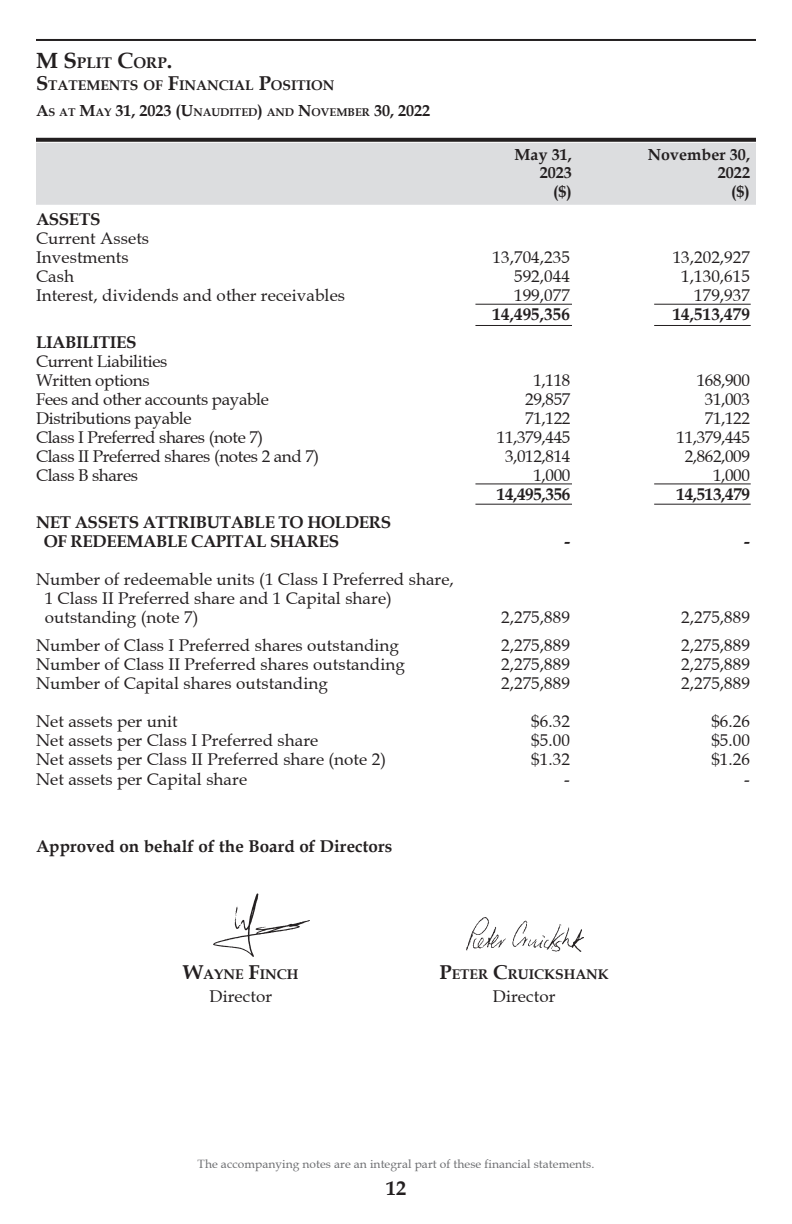
<style>
.page{position:relative;width:792px;height:1224px;background:#fff}
.page>*{position:absolute;margin:0;border:0;box-sizing:border-box;transform-origin:0 0}
.t1{font:700 20px "Book Antiqua";color:#231f20}
._05a__Financial_Body{font:17px/19px "Book Antiqua";letter-spacing:.005em;color:#231f20}
._05a__Financial_Body-2{font:17px "Book Antiqua";letter-spacing:-.02em;color:#231f20}
._05a__Financial_Body-3{font:700 17px/19px "Book Antiqua";letter-spacing:-.02em;color:#231f20}
._05a__Financial_Body-4{font:700 17px "Book Antiqua";letter-spacing:.005em;color:#231f20}
._07__Body_Text__just{font:17px "Book Antiqua";letter-spacing:.005em;color:#231f20}
._04b__Year_Banner_-3{font:700 16px "Book Antiqua";letter-spacing:.005em;color:#231f20}
._02__Header{font:700 15.4px "Book Antiqua";color:#231f20}
._02a__SubHead{font:700 14px "Book Antiqua";color:#231f20}
.t2{font:12px "Book Antiqua";letter-spacing:.005em;color:#6c6d70}
._03__SubHead_-_Dates{font:700 11.2px "Book Antiqua";color:#231f20}
.s1{font-size:22px}
.s2{font-size:20px}
.s3{font-size:16px}
</style>
<div class="page">
<hr style="left:36px;top:39px;width:720px;height:2px;background:#231f20">
<svg style="left:36px;top:138px;width:720px;height:4px;background:#2f2b2c"></svg>
<div style="left:36px;top:143px;width:720px;height:62px;background:#dcdddf"></div>
<hr style="left:654px;top:504px;width:97px;height:1px;background:#231f20">
<hr style="left:475px;top:504px;width:97px;height:1px;background:#231f20">
<hr style="left:654px;top:483px;width:97px;height:1px;background:#231f20">
<hr style="left:475px;top:483px;width:97px;height:1px;background:#231f20">
<hr style="left:654px;top:325px;width:97px;height:1px;background:#231f20">
<hr style="left:475px;top:325px;width:97px;height:1px;background:#231f20">
<hr style="left:654px;top:304px;width:97px;height:1px;background:#231f20">
<hr style="left:475px;top:304px;width:97px;height:1px;background:#231f20">
<img style="left:213px;top:894px;width:96px;height:63px">
<img style="left:467px;top:918px;width:117px;height:33px">
<p class="_02__Header" style="left:36px;top:52px;width:138px"><span class="s1">M S</span>PLIT <span class="s1">C</span>ORP<span class="s1">.</span></p>
<p class="_02a__SubHead" style="left:36px;top:76px;width:300px"><span class="s2">S</span>TATEMENTS OF <span class="s2">F</span>INANCIAL <span class="s2">P</span>OSITION</p>
<p class="_03__SubHead_-_Dates" style="left:36px;top:104px;width:396px"><span class="s3">A</span>S AT <span class="s3">M</span>AY <span class="s3">31, 2023 (U</span>NAUDITED<span class="s3">)</span> AND <span class="s3">N</span>OVEMBER <span class="s3">30, 2022</span></p>
<p class="_04b__Year_Banner_-3" style="left:515px;top:143px;width:59px">May 31,</p>
<p class="_04b__Year_Banner_-3" style="left:648px;top:143px;width:104px">November 30,</p>
<p class="_04b__Year_Banner_-3" style="left:540px;top:161px;width:34px">2023</p>
<p class="_04b__Year_Banner_-3" style="left:718px;top:161px;width:34px">2022</p>
<p class="_04b__Year_Banner_-3" style="left:553px;top:180px;width:20px">($)</p>
<p class="_04b__Year_Banner_-3" style="left:731px;top:180px;width:20px">($)</p>
<p class="_05a__Financial_Body-3" style="left:36px;top:209px;width:66px">ASSETS</p>
<p class="_05a__Financial_Body" style="left:36px;top:229px;width:115px">Current Assets</p>
<p class="_05a__Financial_Body" style="left:36px;top:248px;width:94px">Investments</p>
<p class="_05a__Financial_Body" style="left:493px;top:248px;width:79px">13,704,235</p>
<p class="_05a__Financial_Body" style="left:673px;top:248px;width:79px">13,202,927</p>
<p class="_05a__Financial_Body" style="left:36px;top:267px;width:39px">Cash</p>
<p class="_05a__Financial_Body" style="left:514px;top:267px;width:57px">592,044</p>
<p class="_05a__Financial_Body" style="left:681px;top:267px;width:70px">1,130,615</p>
<p class="_05a__Financial_Body" style="left:36px;top:286px;width:311px">Interest, dividends and other receivables</p>
<p class="_05a__Financial_Body" style="left:514px;top:286px;width:57px">199,077</p>
<p class="_05a__Financial_Body" style="left:694px;top:286px;width:57px">179,937</p>
<p class="_05a__Financial_Body-3" style="left:493px;top:304px;width:79px">14,495,356</p>
<p class="_05a__Financial_Body-3" style="left:673px;top:304px;width:79px">14,513,479</p>
<p class="_05a__Financial_Body-3" style="left:36px;top:332px;width:102px">LIABILITIES</p>
<p class="_05a__Financial_Body-2" style="left:36px;top:350px;width:133px">Current Liabilities</p>
<p class="_05a__Financial_Body-2" style="left:36px;top:369px;width:115px">Written options</p>
<p class="_05a__Financial_Body" style="left:533px;top:371px;width:38px">1,118</p>
<p class="_05a__Financial_Body" style="left:697px;top:371px;width:55px">168,900</p>
<p class="_05a__Financial_Body-2" style="left:36px;top:388px;width:235px">Fees and other accounts payable</p>
<p class="_05a__Financial_Body" style="left:525px;top:390px;width:47px">29,857</p>
<p class="_05a__Financial_Body" style="left:705px;top:390px;width:47px">31,003</p>
<p class="_05a__Financial_Body-2" style="left:36px;top:407px;width:157px">Distributions payable</p>
<p class="_05a__Financial_Body" style="left:525px;top:409px;width:47px">71,122</p>
<p class="_05a__Financial_Body" style="left:705px;top:409px;width:47px">71,122</p>
<p class="_05a__Financial_Body-2" style="left:36px;top:426px;width:229px">Class I Preferred shares (note 7)</p>
<p class="_05a__Financial_Body" style="left:497px;top:428px;width:75px">11,379,445</p>
<p class="_05a__Financial_Body" style="left:677px;top:428px;width:75px">11,379,445</p>
<p class="_05a__Financial_Body-2" style="left:36px;top:445px;width:285px">Class II Preferred shares (notes 2 and 7)</p>
<p class="_05a__Financial_Body" style="left:505px;top:447px;width:67px">3,012,814</p>
<p class="_05a__Financial_Body" style="left:685px;top:447px;width:67px">2,862,009</p>
<p class="_05a__Financial_Body-2" style="left:36px;top:464px;width:104px">Class B shares</p>
<p class="_05a__Financial_Body" style="left:533px;top:466px;width:38px">1,000</p>
<p class="_05a__Financial_Body" style="left:713px;top:466px;width:38px">1,000</p>
<p class="_05a__Financial_Body-3" style="left:497px;top:484px;width:75px">14,495,356</p>
<p class="_05a__Financial_Body-3" style="left:677px;top:484px;width:75px">14,513,479</p>
<p class="_05a__Financial_Body-3" style="left:44px;top:512px;width:349px;text-indent:-8px">NET ASSETS ATTRIBUTABLE TO HOLDERS<br>OF REDEEMABLE CAPITAL SHARES</p>
<p class="_05a__Financial_Body-3" style="left:565px;top:531px;width:7px">-</p>
<p class="_05a__Financial_Body-3" style="left:744px;top:531px;width:7px">-</p>
<p class="_05a__Financial_Body" style="left:45px;top:570px;width:411px;text-indent:-9px">Number of redeemable units (1 Class I Preferred share,<br>1 Class II Preferred share and 1 Capital share) outstanding (note 7)</p>
<p class="_05a__Financial_Body" style="left:501px;top:608px;width:70px">2,275,889</p>
<p class="_05a__Financial_Body" style="left:681px;top:608px;width:70px">2,275,889</p>
<p class="_05a__Financial_Body" style="left:36px;top:636px;width:365px">Number of Class I Preferred shares outstanding</p>
<p class="_05a__Financial_Body" style="left:501px;top:636px;width:70px">2,275,889</p>
<p class="_05a__Financial_Body" style="left:681px;top:636px;width:70px">2,275,889</p>
<p class="_05a__Financial_Body" style="left:36px;top:655px;width:370px">Number of Class II Preferred shares outstanding</p>
<p class="_05a__Financial_Body" style="left:501px;top:655px;width:70px">2,275,889</p>
<p class="_05a__Financial_Body" style="left:681px;top:655px;width:70px">2,275,889</p>
<p class="_05a__Financial_Body" style="left:36px;top:674px;width:293px">Number of Capital shares outstanding</p>
<p class="_05a__Financial_Body" style="left:501px;top:674px;width:70px">2,275,889</p>
<p class="_05a__Financial_Body" style="left:681px;top:674px;width:70px">2,275,889</p>
<p class="_05a__Financial_Body" style="left:36px;top:712px;width:143px">Net assets per unit</p>
<p class="_05a__Financial_Body" style="left:531px;top:712px;width:40px">$6.32</p>
<p class="_05a__Financial_Body" style="left:711px;top:712px;width:40px">$6.26</p>
<p class="_05a__Financial_Body" style="left:36px;top:731px;width:284px">Net assets per Class I Preferred share</p>
<p class="_05a__Financial_Body" style="left:531px;top:731px;width:40px">$5.00</p>
<p class="_05a__Financial_Body" style="left:711px;top:731px;width:40px">$5.00</p>
<p class="_05a__Financial_Body" style="left:36px;top:750px;width:352px">Net assets per Class II Preferred share (note 2)</p>
<p class="_05a__Financial_Body" style="left:531px;top:750px;width:40px">$1.32</p>
<p class="_05a__Financial_Body" style="left:711px;top:750px;width:40px">$1.26</p>
<p class="_05a__Financial_Body" style="left:36px;top:770px;width:213px">Net assets per Capital share</p>
<p class="_05a__Financial_Body" style="left:564px;top:770px;width:7px">-</p>
<p class="_05a__Financial_Body" style="left:744px;top:770px;width:7px">-</p>
<p class="_05a__Financial_Body-4" style="left:36px;top:835px;width:358px">Approved on behalf of the Board of Directors</p>
<p class="_02a__SubHead" style="left:183px;top:964px;width:106px"><span class="s2">W</span>AYNE <span class="s2">F</span>INCH</p>
<p class="_07__Body_Text__just" style="left:210px;top:986px;width:64px">Director</p>
<p class="_02a__SubHead" style="left:440px;top:964px;width:127px"><span class="s2">P</span>ETER <span class="s2">C</span>RUICKSHA</p>
<p class="_02a__SubHead" style="left:586px;top:964px;width:24px">NK</p>
<p class="_07__Body_Text__just" style="left:493px;top:986px;width:64px">Director</p>
<p class="t2" style="left:198px;top:1156px;width:398px">The accompanying notes are an integral part of these financial statements.</p>
<p class="t1" style="left:386px;top:1174px;width:21px">12</p>
</div>
